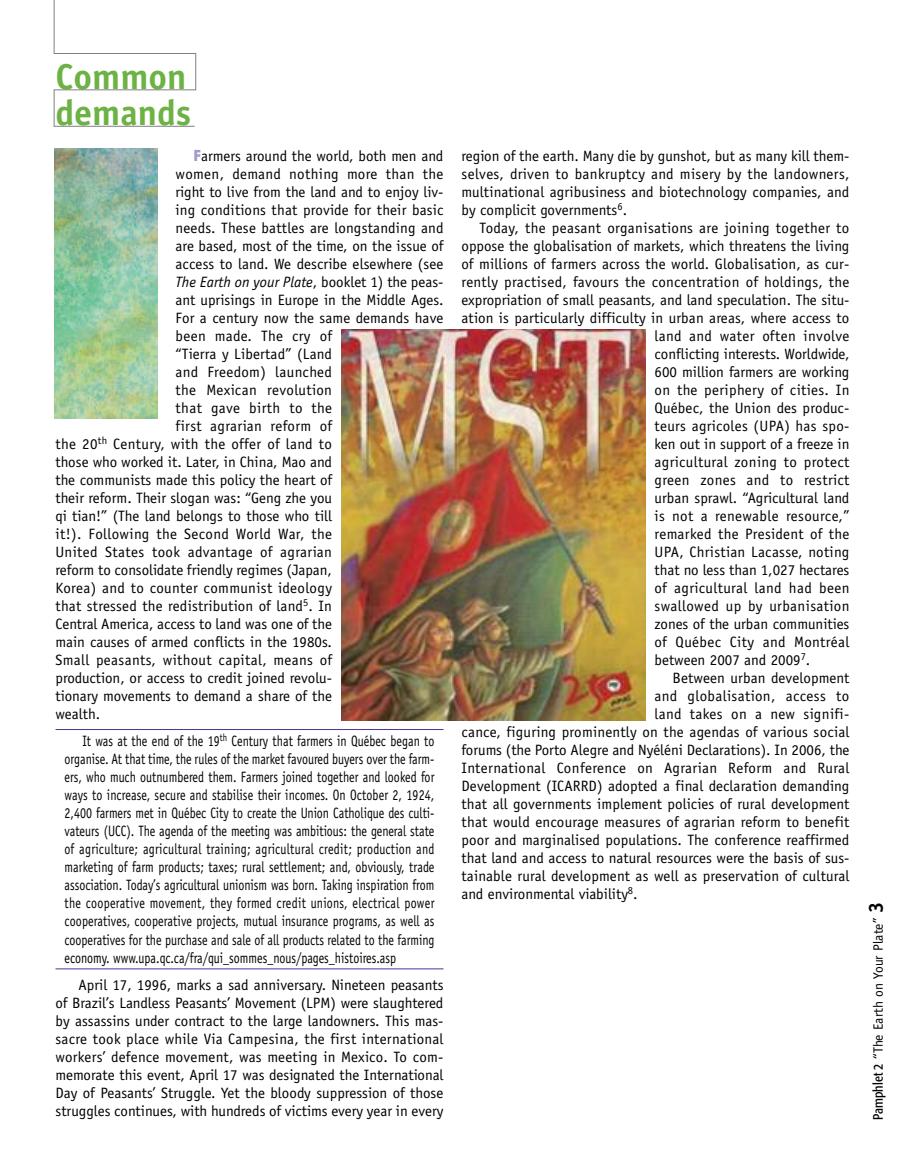
<style>
.page{position:relative;width:905px;height:1175px;background:#fff}
.page>*{position:absolute;margin:0;border:0;box-sizing:border-box;transform-origin:0 0}
.t1{font:700 36px/36px "Officina Sans";color:#6db244}
.t2{font:15px/18px "Officina Sans";letter-spacing:.005em;color:#000;text-align:justify}
.t3{font:15px/18px "Officina Sans";letter-spacing:.005em;color:#000;text-align:justify;scale:.8 1}
.t4{font:15px "Officina Sans";letter-spacing:.025em;color:#000}
.t5{font:italic 15px "Officina Sans";color:#000}
.t6{font:13.5px "Officina Sans";color:#000}
.s1{font-family:"Avant Garde";font-weight:700;color:#a49acb}
.s2{font-style:normal}
.s3{font-family:"Formata";font-stretch:condensed}
.s4{font-weight:700;font-size:20.25px}
</style>
<div class="page">
<svg style="left:54px;top:0;width:142px;height:126px"></svg>
<hr style="left:56px;top:729px;width:387px;height:1px;background:#493596">
<hr style="left:56px;top:968px;width:387px;height:1px;background:#493596">
<img style="left:341px;top:329px;width:304px;height:391px">
<img style="left:54px;top:148px;width:104px;height:270px">
<h1 class="t1" style="left:56px;top:62px;width:137px">Common demands</h1>
<p class="t2" style="left:194px;top:148px;width:251px"><span class="s1">F</span>armers around the world, both men and</p>
<p class="t4" style="left:175px;top:168px;width:269px">women, demand nothing more than the</p>
<p class="t2" style="left:175px;top:184px;width:269px">right to live from the land and to enjoy liv-</p>
<p class="t2" style="left:175px;top:202px;width:269px">ing conditions that provide for their basic</p>
<p class="t2" style="left:175px;top:220px;width:269px">needs. These battles are longstanding and</p>
<p class="t2" style="left:175px;top:238px;width:269px">are based, most of the time, on the issue of</p>
<p class="t2" style="left:175px;top:256px;width:269px">access to land. We describe elsewhere (see</p>
<p class="t5" style="left:175px;top:276px;width:269px">The Earth on your Plate<span class="s2">, booklet 1) the peas-</span></p>
<p class="t2" style="left:175px;top:292px;width:269px">ant uprisings in Europe in the Middle Ages.</p>
<p class="t2" style="left:175px;top:310px;width:269px">For a century now the same demands have</p>
<p class="t4" style="left:175px;top:330px;width:158px">been made. The cry of</p>
<p class="t2" style="left:175px;top:346px;width:158px">“Tierra y Libertad” (Land</p>
<p class="t4" style="left:175px;top:366px;width:158px">and Freedom) launched</p>
<p class="t4" style="left:175px;top:384px;width:158px">the Mexican revolution</p>
<p class="t4" style="left:175px;top:402px;width:158px">that gave birth to the</p>
<p class="t4" style="left:175px;top:420px;width:158px">first agrarian reform of</p>
<p class="t4" style="left:55px;top:438px;width:278px">the 20<sup>th</sup> Century, with the offer of land to</p>
<p class="t2" style="left:55px;top:454px;width:278px">those who worked it. Later, in China, Mao and</p>
<p class="t2" style="left:55px;top:472px;width:278px">the communists made this policy the heart of</p>
<p class="t2" style="left:55px;top:490px;width:278px">their reform. Their slogan was: “Geng zhe you</p>
<p class="t2" style="left:55px;top:508px;width:278px">qi tian!” (The land belongs to those who till</p>
<p class="t4" style="left:55px;top:528px;width:278px">it!). Following the Second World War, the</p>
<p class="t4" style="left:55px;top:546px;width:278px">United States took advantage of agrarian</p>
<p class="t2" style="left:55px;top:562px;width:278px">reform to consolidate friendly regimes (Japan,</p>
<p class="t4" style="left:55px;top:582px;width:278px">Korea) and to counter communist ideology</p>
<p class="t2" style="left:55px;top:598px;width:278px">that stressed the redistribution of land<sup>5</sup>. In</p>
<p class="t2" style="left:55px;top:616px;width:278px">Central America, access to land was one of the</p>
<p class="t2" style="left:55px;top:634px;width:278px">main causes of armed conflicts in the 1980s.</p>
<p class="t4" style="left:55px;top:654px;width:278px">Small peasants, without capital, means of</p>
<p class="t2" style="left:55px;top:670px;width:278px">production, or access to credit joined revolu-</p>
<p class="t2" style="left:55px;top:688px;width:278px">tionary movements to demand a share of the</p>
<p class="t2" style="left:55px;top:706px;width:46px">wealth.</p>
<p class="t3" style="left:64px;top:733px;width:464px;text-indent:18px">It was at the end of the 19<sup>th</sup> Century that farmers in Québec began to organise. At that time, the rules of the market favoured buyers over the farm&shy;ers, who much outnumbered them. Farmers joined together and looked for ways to increase, secure and stabilise their incomes. On October 2, 1924, 2,400 farmers met in Québec City to create the Union Catholique des culti&shy;vateurs (UCC). The agenda of the meeting was ambitious: the general state of agriculture; agricultural training; agricultural credit; production and marketing of farm products; taxes; rural settlement; and, obviously, trade association. Today’s agricultural unionism was born. Taking inspiration from the cooperative movement, they formed credit unions, electrical power cooperatives, cooperative projects, mutual insurance programs, as well as cooperatives for the purchase and sale of all products related to the farming economy. www.upa.qc.ca/fra/qui_sommes_nous/pages_histoires.asp</p>
<p class="t2" style="left:56px;top:976px;width:389px;text-indent:23px">April 17, 1996, marks a sad anniversary. Nineteen peasants of Brazil’s Landless Peasants’ Movement (LPM) were slaughtered by assassins under contract to the large landowners. This mas&shy;sacre took place while Via Campesina, the first international workers’ defence movement, was meeting in Mexico. To com&shy;memorate this event, April 17 was designated the International Day of Peasants’ Struggle. Yet the bloody suppression of those struggles continues, with hundreds of victims every year in every</p>
<p class="t2" style="left:461px;top:148px;width:389px">region of the earth. Many die by gunshot, but as many kill them&shy;selves, driven to bankruptcy and misery by the landowners, multinational agribusiness and biotechnology companies, and by complicit governments<sup>6</sup>.</p>
<p class="t4" style="left:479px;top:222px;width:371px">Today, the peasant organisations are joining together to</p>
<p class="t2" style="left:461px;top:238px;width:389px">oppose the globalisation of markets, which threatens the living</p>
<p class="t2" style="left:461px;top:256px;width:389px">of millions of farmers across the world. Globalisation, as cur-</p>
<p class="t4" style="left:461px;top:276px;width:389px">rently practised, favours the concentration of holdings, the</p>
<p class="t2" style="left:461px;top:292px;width:389px">expropriation of small peasants, and land speculation. The situ-</p>
<p class="t2" style="left:461px;top:310px;width:389px">ation is particularly difficulty in urban areas, where access to</p>
<p class="t4" style="left:654px;top:330px;width:196px">land and water often involve</p>
<p class="t2" style="left:654px;top:346px;width:196px">conflicting interests. Worldwide,</p>
<p class="t2" style="left:654px;top:364px;width:196px">600 million farmers are working</p>
<p class="t4" style="left:654px;top:384px;width:196px">on the periphery of cities. In</p>
<p class="t2" style="left:654px;top:400px;width:196px">Québec, the Union des produc-</p>
<p class="t2" style="left:654px;top:418px;width:196px">teurs agricoles (UPA) has spo-</p>
<p class="t2" style="left:654px;top:436px;width:196px">ken out in support of a freeze in</p>
<p class="t4" style="left:654px;top:456px;width:196px">agricultural zoning to protect</p>
<p class="t4" style="left:654px;top:474px;width:196px">green zones and to restrict</p>
<p class="t2" style="left:654px;top:490px;width:196px">urban sprawl. “Agricultural land</p>
<p class="t4" style="left:654px;top:510px;width:196px">is not a renewable resource,”</p>
<p class="t2" style="left:654px;top:526px;width:196px">remarked the President of the</p>
<p class="t2" style="left:654px;top:544px;width:196px">UPA, Christian Lacasse, noting</p>
<p class="t2" style="left:654px;top:562px;width:196px">that no less than 1,027 hectares</p>
<p class="t4" style="left:654px;top:582px;width:196px">of agricultural land had been</p>
<p class="t4" style="left:654px;top:600px;width:196px">swallowed up by urbanisation</p>
<p class="t2" style="left:654px;top:616px;width:196px">zones of the urban communities</p>
<p class="t4" style="left:654px;top:636px;width:196px">of Québec City and Montréal</p>
<p class="t2" style="left:654px;top:652px;width:157px">between 2007 and 2009<sup>7</sup>.</p>
<p class="t2" style="left:672px;top:670px;width:178px">Between urban development</p>
<p class="t4" style="left:654px;top:690px;width:196px">and globalisation, access to</p>
<p class="t4" style="left:654px;top:708px;width:196px">land takes on a new signifi-</p>
<p class="t2" style="left:461px;top:724px;width:389px">cance, figuring prominently on the agendas of various social</p>
<p class="t2" style="left:461px;top:742px;width:389px">forums (the Porto Alegre and Nyéléni Declarations). In 2006, the</p>
<p class="t4" style="left:461px;top:762px;width:389px">International Conference on Agrarian Reform and Rural</p>
<p class="t2" style="left:461px;top:778px;width:389px">Development (ICARRD) adopted a final declaration demanding</p>
<p class="t2" style="left:461px;top:796px;width:389px">that all governments implement policies of rural development</p>
<p class="t2" style="left:461px;top:814px;width:389px">that would encourage measures of agrarian reform to benefit</p>
<p class="t2" style="left:461px;top:832px;width:389px">poor and marginalised populations. The conference reaffirmed</p>
<p class="t2" style="left:461px;top:850px;width:389px">that land and access to natural resources were the basis of sus-</p>
<p class="t2" style="left:461px;top:868px;width:389px">tainable rural development as well as preservation of cultural</p>
<p class="t2" style="left:461px;top:886px;width:178px">and environmental viability<sup>8</sup>.</p>
<p class="t6" style="left:873px;top:1119px;width:219px;rotate:-90deg"><span class="s3">Pamphlet 2</span> “The Earth on Your Plate” <span class="s4">3</span></p>
</div>
